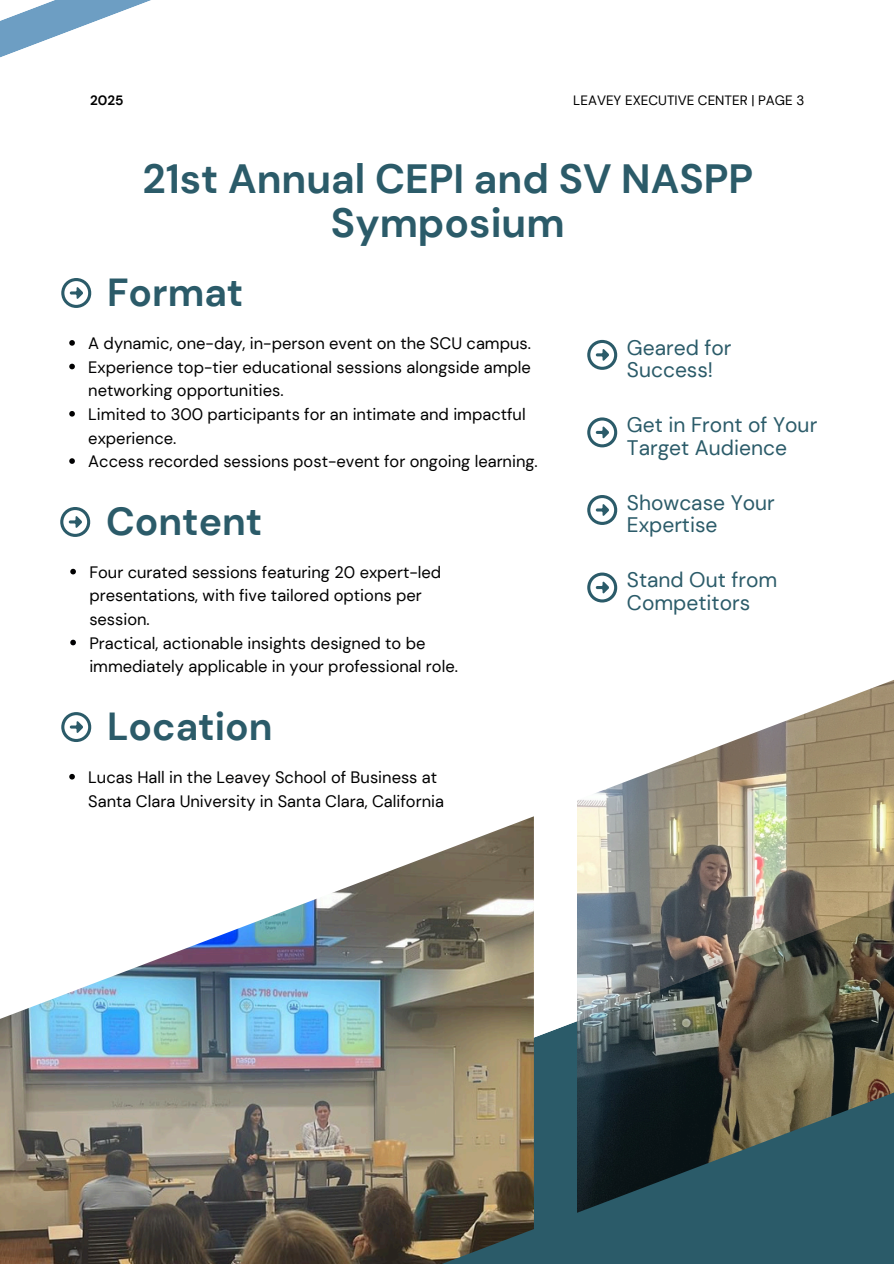
<style>
.page{position:relative;width:894px;height:1264px;background:#fff}
.page>*{position:absolute;margin:0;border:0;box-sizing:border-box;transform-origin:0 0}
.t1{font:700 40.8px/43.8px "DM Sans";color:#2b5b69;text-align:center}
.t2{font:700 39px "DM Sans";color:#2b5b69}
.t3{font:21px/22.5px "DM Sans";color:#2b5b69}
.t4{font:16.5px/23.7px "DM Sans";color:#000001}
.t5{font:13.5px "DM Sans";color:#000001}
.t6{font:700 13.5px "DM Sans";color:#000001}
</style>
<div class="page">
<svg style="left:0;top:0;width:151px;height:295px"></svg>
<svg style="left:533px;top:858px;width:360px;height:405px;fill:#2b5b69"></svg>
<img style="left:0;top:816px;width:533px;height:447px">
<img style="left:577px;top:588px;width:316px;height:624px">
<svg style="left:61px;top:278px;width:30px;height:30px"></svg>
<svg style="left:60px;top:507px;width:30px;height:30px"></svg>
<svg style="left:587px;top:340px;width:30px;height:30px"></svg>
<svg style="left:587px;top:417px;width:30px;height:30px"></svg>
<svg style="left:587px;top:495px;width:30px;height:30px"></svg>
<svg style="left:587px;top:572px;width:30px;height:30px"></svg>
<svg style="left:69px;top:340px;width:6px;height:6px"></svg>
<svg style="left:69px;top:364px;width:6px;height:5px"></svg>
<svg style="left:69px;top:411px;width:6px;height:5px"></svg>
<svg style="left:69px;top:458px;width:6px;height:6px"></svg>
<svg style="left:70px;top:569px;width:6px;height:5px"></svg>
<svg style="left:70px;top:639px;width:6px;height:6px"></svg>
<svg style="left:61px;top:712px;width:30px;height:30px"></svg>
<svg style="left:69px;top:774px;width:6px;height:5px"></svg>
<p class="t6" style="left:90px;top:92px;width:35px">2025</p>
<h2 class="t5" style="left:573px;top:92px;width:232px">LEAVEY EXECUTIVE CENTER | PAGE 3</h2>
<p class="t1" style="left:142px;top:157px;width:612px">21st Annual CEPI and SV NASPP<br>Symposium</p>
<h1 class="t2" style="left:107px;top:267px;width:138px">Format</h1>
<p class="t4" style="left:88px;top:331px;width:444px">A dynamic, one-day, in-person event on the SCU campus.</p>
<h1 class="t4" style="left:88px;top:355px;width:444px">Experience top-tier educational sessions alongside ample networking opportunities.</h1>
<p class="t4" style="left:88px;top:402px;width:439px">Limited to 300 participants for an intimate and impactful experience.</p>
<p class="t4" style="left:88px;top:450px;width:451px">Access recorded sessions post-event for ongoing learning.</p>
<p class="t2" style="left:106px;top:496px;width:158px">Content</p>
<p class="t4" style="left:89px;top:560px;width:353px">Four curated sessions featuring 20 expert-led presentations, with five tailored options per session.</p>
<h1 class="t4" style="left:89px;top:631px;width:370px">Practical, actionable insights designed to be immediately applicable in your professional role.</h1>
<p class="t3" style="left:626px;top:336px;width:106px">Geared for<br>Success!</p>
<p class="t3" style="left:626px;top:414px;width:192px">Get in Front of Your<br>Target Audience</p>
<h2 class="t3" style="left:626px;top:491px;width:149px">Showcase Your<br>Expertise</h2>
<p class="t3" style="left:626px;top:569px;width:152px">Stand Out from<br>Competitors</p>
<p class="t2" style="left:107px;top:701px;width:167px">Location</p>
<h2 class="t4" style="left:88px;top:765px;width:357px">Lucas Hall in the Leavey School of Business at<br>Santa Clara University in Santa Clara, California</h2>
</div>
